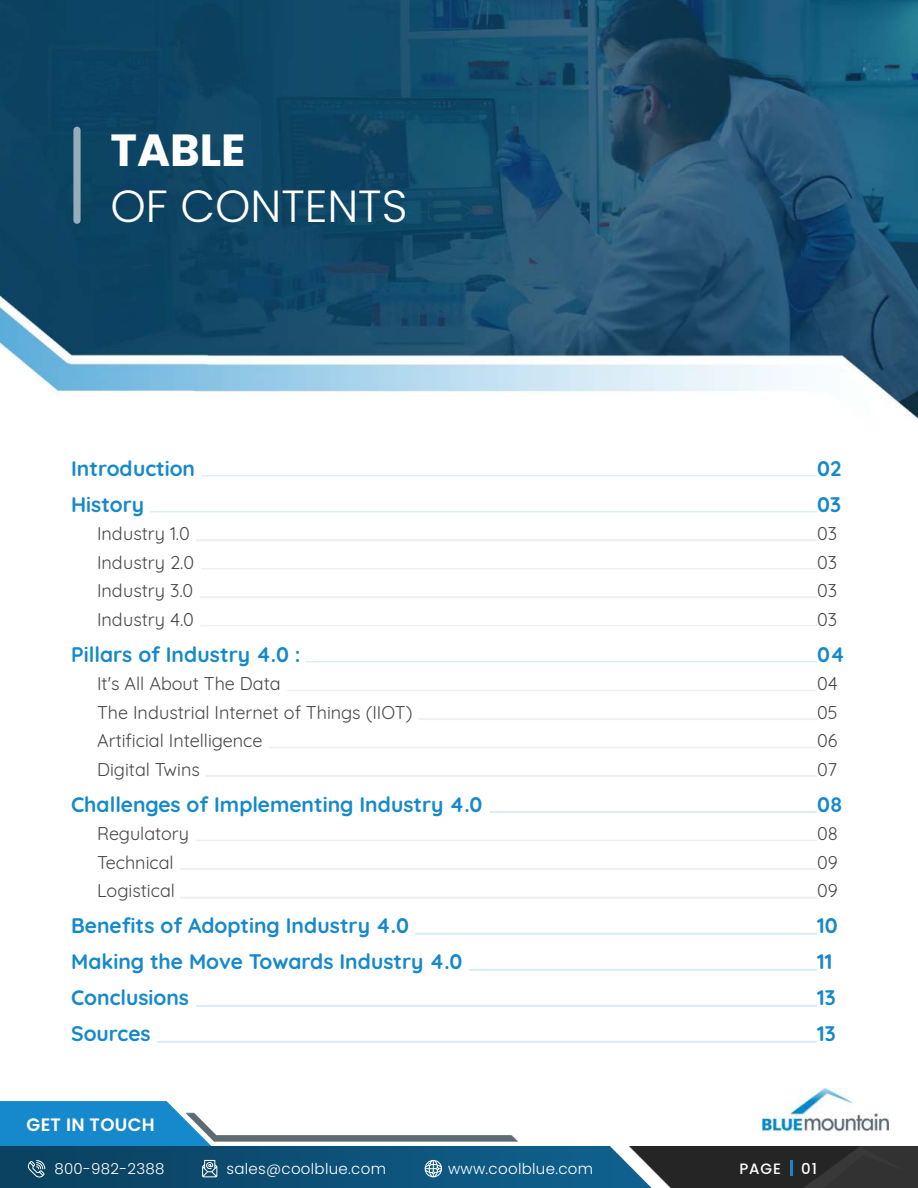
<style>
.page{position:relative;width:918px;height:1188px;background:#fff}
.page>*{position:absolute;margin:0;border:0;box-sizing:border-box;transform-origin:0 0}
.t1{font:300 45px "Poppins";color:#fff}
.t2{font:700 45px "Poppins";color:#fff}
.t3{font:700 21px/36px "Quicksand";color:#1589cb}
.t4{font:18px/28.5px "Quicksand";color:#464646}
.t5{font:600 18px "Poppins";letter-spacing:.02em;color:#fff}
.t6{font:300 15px "Poppins";letter-spacing:.02em;color:#fff}
.t7{font:500 15px "Poppins";letter-spacing:.06em;color:#fff}
</style>
<div class="page">
<img style="left:0;top:1101px;width:918px;height:87px">
<svg style="left:202px;top:1160px;width:15px;height:17px"></svg>
<svg style="left:425px;top:1160px;width:17px;height:17px"></svg>
<svg style="left:27px;top:1160px;width:18px;height:18px"></svg>
<hr style="left:790px;top:1161px;width:3px;height:15px;background:#1589cb">
<img style="left:763px;top:1089px;width:126px;height:43px">
<img style="left:0;top:0;width:918px;height:419px">
<div style="left:73px;top:127px;width:8px;height:97px;background:#96aebc;border-radius:4px"></div>
<h1 class="t2" style="left:110px;top:124px;width:137px">TABLE</h1>
<h1 class="t1" style="left:110px;top:188px;width:299px">OF CONTENTS</h1>
<p class="t3" style="left:71px;top:452px;width:126px">Introduction<br>History</p>
<p class="t4" style="left:97px;top:521px;width:99px">Industry 1.0<br>Industry 2.0<br>Industry 3.0<br>Industry 4.0</p>
<p class="t3" style="left:71px;top:638px;width:231px">Pillars of Industry 4.0 :</p>
<p class="t4" style="left:97px;top:671px;width:317px">It's All About The Data<br>The Industrial Internet of Things (IIOT)<br>Artificial Intelligence<br>Digital Twins</p>
<p class="t3" style="left:71px;top:788px;width:413px">Challenges of Implementing Industry 4.0</p>
<p class="t4" style="left:97px;top:821px;width:94px">Regulatory<br>Technical<br>Logistical</p>
<p class="t3" style="left:71px;top:906px;width:393px">Benefits of Adopting Industry 4.0<br>Making the Move Towards Industry 4.0<br>Conclusions<br>Sources</p>
<p class="t5" style="left:27px;top:1115px;width:130px">GET IN TOUCH</p>
<p class="t6" style="left:54px;top:1163px;width:112px">800-982-2388</p>
<p class="t6" style="left:227px;top:1163px;width:161px">sales@coolblue.com</p>
<p class="t6" style="left:448px;top:1163px;width:147px">www.coolblue.com</p>
<p class="t3" style="left:817px;top:452px;width:26px">02<br>03</p>
<p class="t4" style="left:817px;top:521px;width:22px;text-align:justify">03<br>03<br>03<br>03</p>
<p class="t3" style="left:817px;top:638px;width:29px">04</p>
<p class="t4" style="left:817px;top:671px;width:22px;text-align:justify">04<br>05<br>06<br>07</p>
<p class="t3" style="left:817px;top:788px;width:27px">08</p>
<p class="t4" style="left:817px;top:821px;width:22px;text-align:justify">08<br>09<br>09</p>
<p class="t3" style="left:817px;top:910px;width:22px">10<br>11<br>13<br>13</p>
<p class="t7" style="left:739px;top:1160px;width:43px">PAGE</p>
<p class="t7" style="left:801px;top:1160px;width:17px">01</p>
</div>
